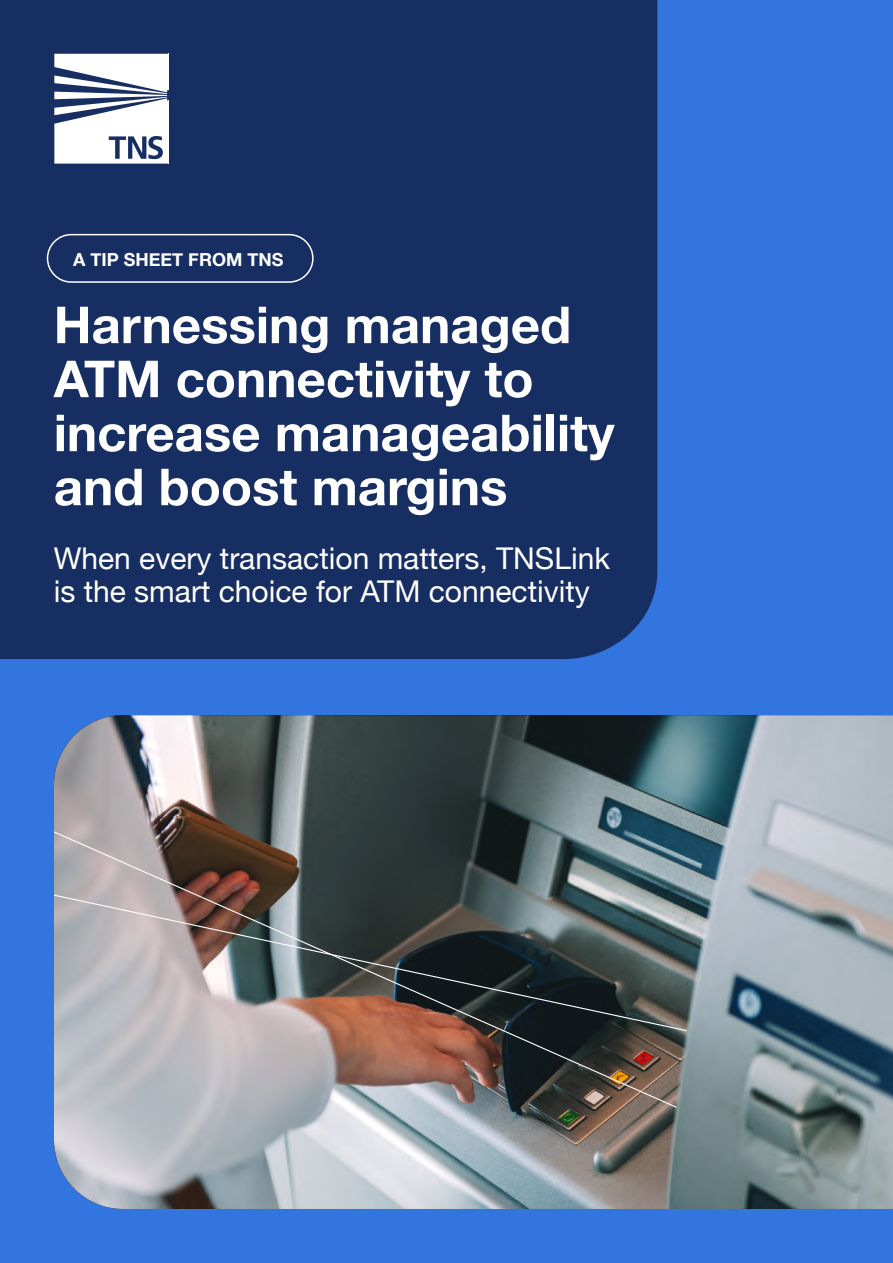
<style>
.page{position:relative;width:893px;height:1263px;background:#3375de}
.page>*{position:absolute;margin:0;border:0;box-sizing:border-box;transform-origin:0 0}
.t1{font:700 51px/54px "Helvetica Neue";color:#fff}
.t2{font:30px/33px "Helvetica Neue";color:#fff}
.t3{font:700 18px "Helvetica Neue";color:#fff}
</style>
<div class="page">
<img style="left:54px;top:715px;width:839px;height:494px">
<div style="left:0;top:0;width:657px;height:659px;background:#172e63"></div>
<svg style="left:54px;top:54px;width:114px;height:110px;background:#cbd0dc"></svg>
<img style="left:54px;top:830px;width:624px;height:279px">
<img style="left:54px;top:894px;width:634px;height:138px">
<div style="left:47px;top:234px;width:267px;height:49px;border:2px solid #fff;border-radius:24px"></div>
<p class="t3" style="left:73px;top:245px;width:212px">A TIP SHEET FROM TNS</p>
<p class="t1" style="left:54px;top:299px;width:562px">Harnessing managed<br>ATM connectivity to increase manageability and boost margins</p>
<p class="t2" style="left:54px;top:543px;width:558px">When every transaction matters, TNSLink is the smart choice for ATM connectivity</p>
</div>
